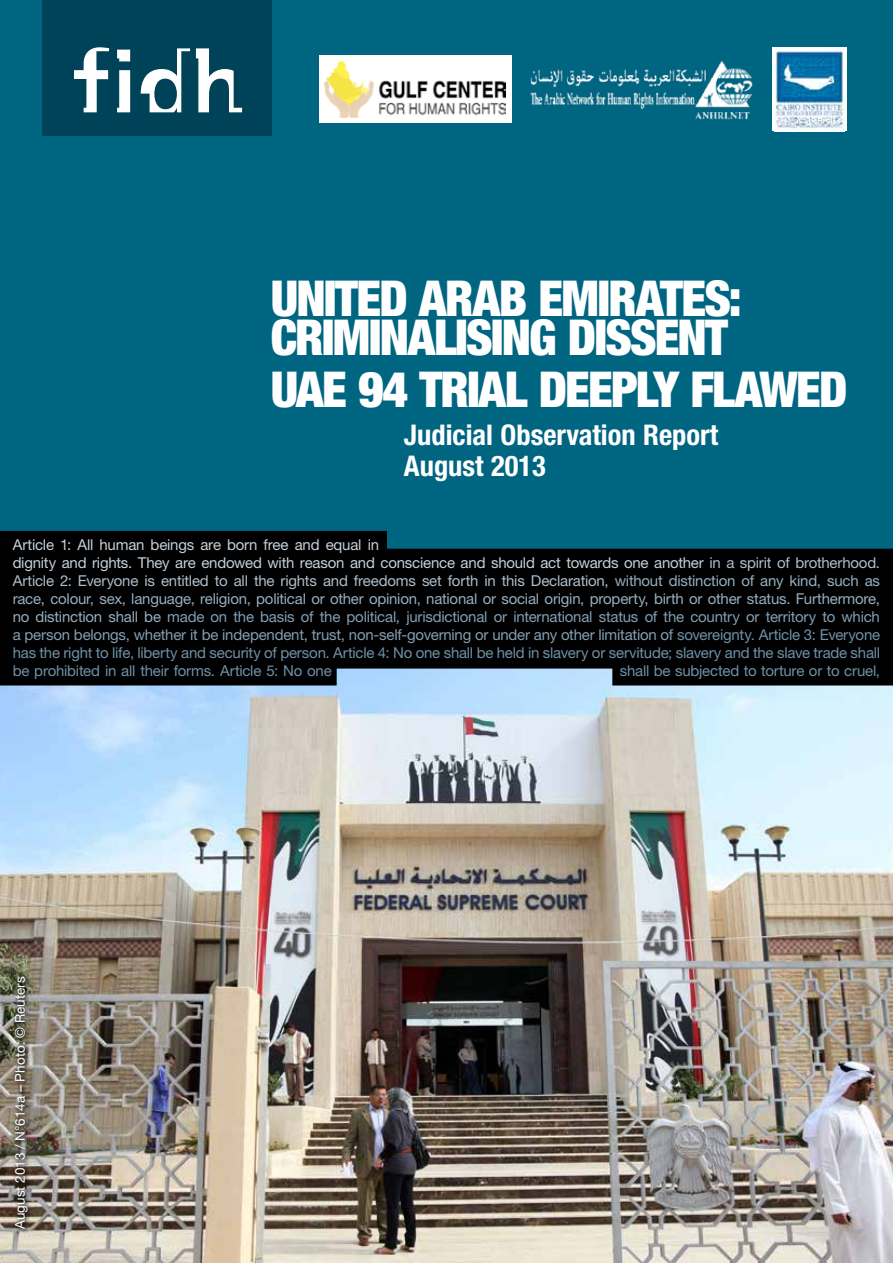
<style>
.page{position:relative;width:893px;height:1263px;background:#fff}
.page>*{position:absolute;margin:0;border:0;box-sizing:border-box;transform-origin:0 0}
.t1{font:900 condensed 49.5px/39px "Helvetica Neue LT Std";letter-spacing:-.035em;color:#fff}
.t2{font:700 condensed 28.5px/31px "Helvetica Neue LT Std";color:#fff}
.t3{font:15px/18px "Helvetica Neue LT Std";letter-spacing:-.015em;color:#6e91a7}
.t4{font:13.5px "Helvetica Neue LT Std";color:#fff}
.s1{color:#c5d0d9}
.s2{color:#aebecb}
.s3{color:#97aebe}
.s4{color:#839fb3}
</style>
<div class="page">
<img style="left:0;top:685px;width:893px;height:578px">
<div style="left:0;top:0;width:893px;height:574px;background:#006581"></div>
<svg style="left:0;top:531px;width:893px;height:154px;background:#050d10"></svg>
<div style="left:319px;top:56px;width:192px;height:67px;background:#fff"></div>
<img style="left:324px;top:61px;width:181px;height:57px">
<div style="left:772px;top:47px;width:75px;height:84px;background:#fff"></div>
<img style="left:775px;top:47px;width:69px;height:84px">
<div style="left:43px;top:0;width:229px;height:136px;background:#004257"></div>
<svg style="left:117px;top:70px;width:13px;height:42px"></svg>
<svg style="left:117px;top:50px;width:13px;height:11px"></svg>
<svg style="left:141px;top:48px;width:49px;height:64px"></svg>
<svg style="left:196px;top:48px;width:46px;height:64px"></svg>
<svg style="left:74px;top:47px;width:35px;height:65px"></svg>
<div style="left:12px;top:974px;width:21px;height:260px;background:#000;opacity:.5"></div>
<img style="left:530px;top:60px;width:223px;height:60px">
<h1 class="t1" style="left:271px;top:278px;width:472px">UNITED ARAB EMIRATES:<br>CRIMINALISING DISSENT</h1>
<h1 class="t1" style="left:271px;top:369px;width:578px">UAE 94 TRIAL DEEPLY FLAWED</h1>
<h2 class="t2" style="left:404px;top:419px;width:316px">Judicial Observation Report<br>August 2013</h2>
<p class="t3" style="left:13px;top:536px;width:869px"><span class="s1">Article 1: All human beings are born free and equal in<br>dignity and rights. They are endowed with reason and conscience and should act towards one another</span> <span class="s2">in a spirit of brotherhood.<br>Article 2: Everyone is entitled to all the rights and freedoms set forth in this Declaration,</span> <span class="s3">without distinction of any kind, such as race, colour, sex, language, religion, political or other opinion, national or social origin, property, birth or other status. Furthermore, no distinction shall be</span> <span class="s4">made on the basis of the political, jurisdictional or international status of the country or territory to which a person belongs, whether it be independent, trust, non-self-governing or under any other limitation of</span> sovereignty. Article 3: Everyone has the right to life, liberty and security of person. Article 4: No one shall be held in slavery or servitude; slavery and the slave trade shall be prohibited in all their forms. Article 5: No one</p>
<p class="t3" style="left:620px;top:662px;width:262px">shall be subjected to torture or to cruel,</p>
<p class="t4" style="left:12px;top:1229px;width:254px;rotate:-90deg">August 2013 / N°614a – Photo: © Reuters</p>
</div>
